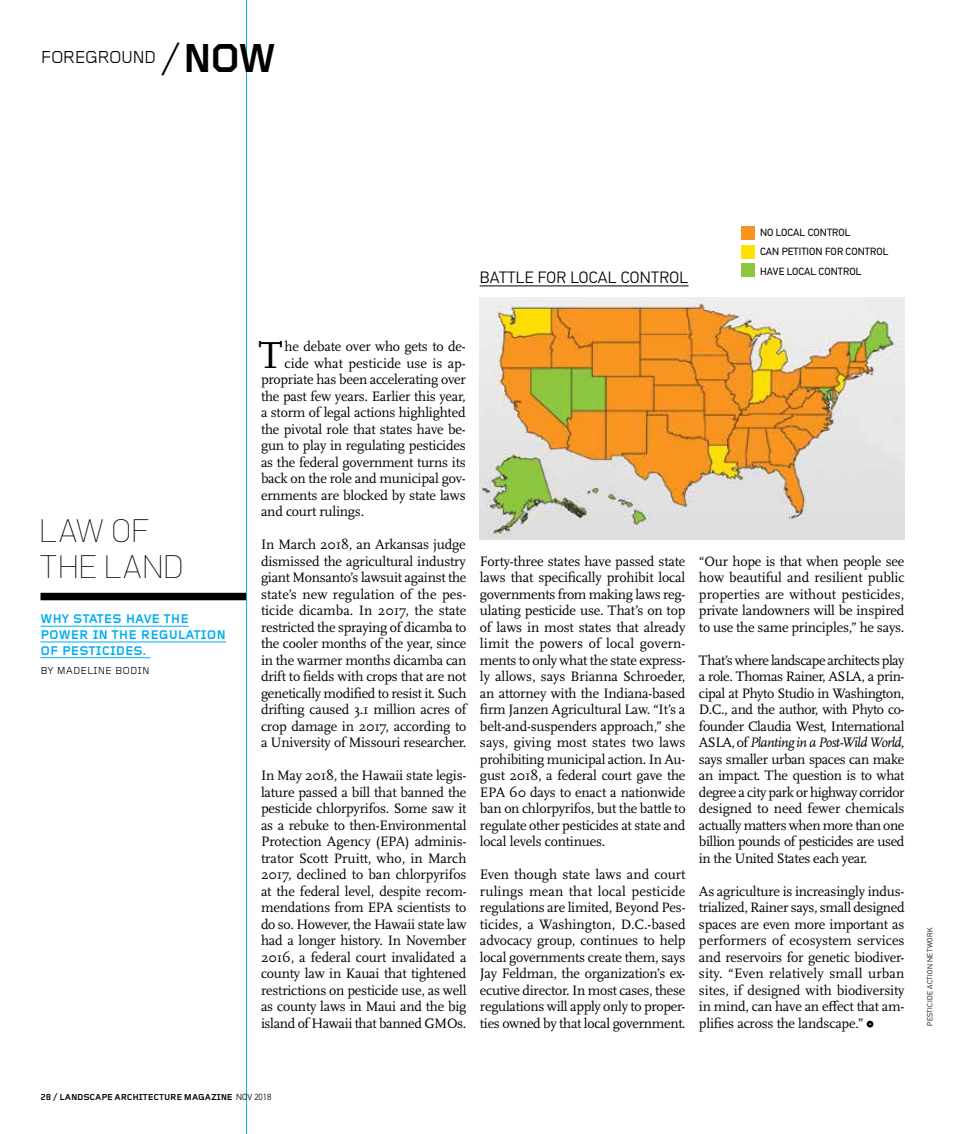
<style>
.page{position:relative;width:972px;height:1134px;background:#fff}
.page>*{position:absolute;margin:0;border:0;box-sizing:border-box;transform-origin:0 0}
.t1{font:39.3px "Scala OT";color:#000}
.t2{font:100 33px/36px "PF Din Display Pro";letter-spacing:.045em;color:#000}
.t3{font:18px "Foundry Gridnik";letter-spacing:-.065em;color:#000}
.t4{font:300 16.5px "PF Din Text Pro";letter-spacing:.02em;color:#000}
.t5{font:14.25px/16.5px "Scala OT";letter-spacing:-.015em;color:#000;text-align:justify}
.t6{font:700 13.2px/15.8px "Foundry Gridnik";color:#00aeef}
.t7{font:10.5px/19.5px "PF Din Text Pro";letter-spacing:.01em;color:#000}
.t8{font:10.5px "Foundry Gridnik";color:#000}
.t9{font:700 9px "Foundry Gridnik";letter-spacing:-.02em;color:#000}
.t10{font:300 7.5px "PF Din Text Pro";letter-spacing:.045em;color:#000}
.s1{font-size:39px}
.s2{font-weight:700;font-size:42px}
.s3{font-style:italic}
.s4{font-family:"PF Din Text Pro";font-weight:300}
</style>
<div class="page">
<div style="left:40px;top:593px;width:206px;height:7px;background:#000"></div>
<hr style="left:246px;top:0;width:1px;height:1134px;background:#00aeef">
<svg style="left:867px;top:1021px;width:6px;height:7px"></svg>
<hr style="left:40px;top:626px;width:149px;height:1px;background:#00aeef">
<hr style="left:40px;top:642px;width:186px;height:1px;background:#00aeef">
<hr style="left:40px;top:657px;width:111px;height:1px;background:#00aeef">
<img style="left:479px;top:298px;width:425px;height:242px">
<div style="left:741px;top:226px;width:13px;height:14px;background:#f89521"></div>
<div style="left:741px;top:245px;width:13px;height:13px;background:#ffdf00"></div>
<div style="left:741px;top:264px;width:13px;height:13px;background:#8dc63f"></div>
<hr style="left:480px;top:286px;width:209px;height:1px;background:#000">
<p class="t3" style="left:40px;top:47px;width:237px">FOREGROUND <span class="s1">/</span><span class="s2">NOW</span></p>
<h2 class="t2" style="left:40px;top:513px;width:144px">LAW OF<br>THE LAND</h2>
<p class="t6" style="left:40px;top:612px;width:187px">WHY STATES HAVE THE<br>POWER IN THE REGULATION<br>OF PESTICIDES.</p>
<p class="t8" style="left:40px;top:665px;width:111px">BY MADELINE BODIN</p>
<p class="t4" style="left:480px;top:268px;width:210px">BATTLE FOR LOCAL CONTROL</p>
<p class="t7" style="left:760px;top:223px;width:130px">NO LOCAL CONTROL<br>CAN PETITION FOR CONTROL<br>HAVE LOCAL CONTROL</p>
<h1 class="t1" style="left:259px;top:333px;width:25px">T</h1>
<p class="t5" style="left:285px;top:338px;width:183px">he debate over who gets to de-</p>
<p class="t5" style="left:285px;top:355px;width:183px">cide what pesticide use is ap-</p>
<p class="t5" style="left:261px;top:371px;width:206px">propriate has been accelerating over</p>
<p class="t5" style="left:261px;top:388px;width:206px">the past few years. Earlier this year,</p>
<p class="t5" style="left:261px;top:404px;width:206px">a storm of legal actions highlighted</p>
<p class="t5" style="left:261px;top:421px;width:206px">the pivotal role that states have be-</p>
<p class="t5" style="left:261px;top:437px;width:206px">gun to play in regulating pesticides</p>
<p class="t5" style="left:261px;top:454px;width:206px">as the federal government turns its</p>
<p class="t5" style="left:261px;top:470px;width:206px">back on the role and municipal gov-</p>
<p class="t5" style="left:261px;top:487px;width:206px">ernments are blocked by state laws</p>
<p class="t5" style="left:261px;top:503px;width:105px">and court rulings.</p>
<p class="t5" style="left:261px;top:536px;width:207px">In March 2018, an Arkansas judge dismissed the agricultural industry giant Monsanto’s lawsuit against the state’s new regulation of the pes&shy;ticide dicamba. In 2017, the state restricted the spraying of dicamba to the cooler months of the year, since in the warmer months dicamba can drift to fields with crops that are not genetically modified to resist it. Such drifting caused 3.1 million acres of crop damage in 2017, according to a University of Missouri researcher.</p>
<p class="t5" style="left:261px;top:768px;width:207px">In May 2018, the Hawaii state legis&shy;lature passed a bill that banned the pesticide chlorpyrifos. Some saw it as a rebuke to then-Environmental Protection Agency (EPA) adminis&shy;trator Scott Pruitt, who, in March 2017, declined to ban chlorpyrifos at the federal level, despite recom&shy;mendations from EPA scientists to do so. However, the Hawaii state law had a longer history. In November 2016, a federal court invalidated a county law in Kauai that tightened restrictions on pesticide use, as well as county laws in Maui and the big island of Hawaii that banned GMOs.</p>
<p class="t5" style="left:480px;top:553px;width:207px">Forty-three states have passed state laws that specifically prohibit local governments from making laws reg&shy;ulating pesticide use. That’s on top of laws in most states that already limit the powers of local govern&shy;ments to only what the state express&shy;ly allows, says Brianna Schroeder, an attorney with the Indiana-based firm Janzen Agricultural Law. “It’s a belt-and-suspenders approach,” she says, giving most states two laws prohibiting municipal action. In Au&shy;gust 2018, a federal court gave the EPA 60 days to enact a nationwide ban on chlorpyrifos, but the battle to regulate other pesticides at state and local levels continues.</p>
<p class="t5" style="left:480px;top:867px;width:207px">Even though state laws and court rulings mean that local pesticide regulations are limited, Beyond Pes&shy;ticides, a Washington, D.C.-based advocacy group, continues to help local governments create them, says Jay Feldman, the organization’s ex&shy;ecutive director. In most cases, these regulations will apply only to proper&shy;ties owned by that local government.</p>
<p class="t5" style="left:699px;top:553px;width:207px">“Our hope is that when people see how beautiful and resilient public properties are without pesticides, private landowners will be inspired to use the same principles,” he says.</p>
<p class="t5" style="left:699px;top:652px;width:207px">That’s where landscape architects play a role. Thomas Rainer, ASLA, a prin&shy;cipal at Phyto Studio in Washington, D.C., and the author, with Phyto co&shy;founder Claudia West, International ASLA, of <span class="s3">Planting in a Post-Wild World, </span>says smaller urban spaces can make an impact. The question is to what degree a city park or highway corridor designed to need fewer chemicals actually matters when more than one billion pounds of pesticides are used in the United States each year.</p>
<p class="t5" style="left:699px;top:883px;width:207px">As agriculture is increasingly indus&shy;trialized, Rainer says, small designed spaces are even more important as performers of ecosystem services and reservoirs for genetic biodiver&shy;sity. “Even relatively small urban sites, if designed with biodiversity in mind, can have an effect that am&shy;plifies across the landscape.”</p>
<p class="t10" style="left:926px;top:1026px;width:100px;rotate:-90deg">PESTICIDE ACTION NETWORK</p>
<p class="t9" style="left:40px;top:1092px;width:233px">28 / LANDSCAPE ARCHITECTURE MAGAZINE <span class="s4">NOV 2018</span></p>
</div>
